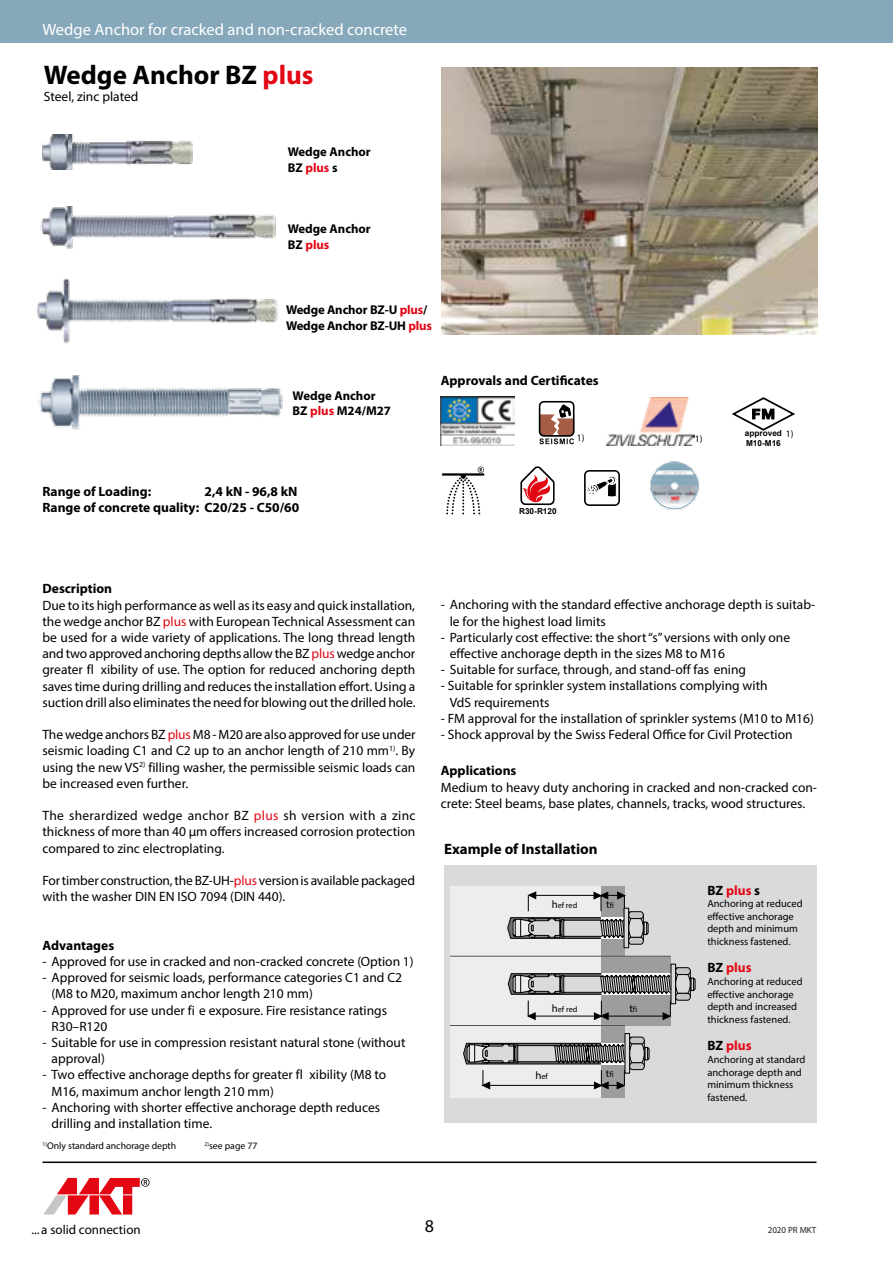
<style>
.page{position:relative;width:893px;height:1263px;background:#fff}
.page>*{position:absolute;margin:0;border:0;box-sizing:border-box;transform-origin:0 0}
.t1{font:700 27px "Myriad Pro";color:#000}
.t2{font:18px "Myriad Pro";color:#000}
.t3{font:16.5px "Myriad Pro";color:#fff}
.t4{font:700 15px "Myriad Pro";color:#000}
.t5{font:13.5px/16.2px "Myriad Pro";color:#000}
.t6{font:700 13.5px/16.2px "Myriad Pro";color:#000;text-align:right}
.t7{font:700 13.5px "Myriad Pro";color:#e30613}
.t8{font:13.05px "Myriad";color:#000}
.t9{font:700 12.75px/15.3px "Myriad Pro";color:#000}
.t10{font:10.5px/12.6px "Myriad Pro";color:#000}
.t11{font:9.75px "Myriad Pro";color:#000}
.t12{font:9px "Myriad Pro";color:#231f20}
.t13{font:8.25px "Myriad Pro";color:#000}
.t14{font:700 8.25px/9.9px "Arial";color:#000}
.s1{color:#e30613}
.s2{font-size:10.95px}
.s3{color:#000}
</style>
<div class="page">
<svg style="left:44px;top:1178px;width:106px;height:36px"></svg>
<hr style="left:42px;top:1161px;width:774px;height:2px;background:#000">
<div style="left:0;top:0;width:893px;height:43px;background:#86a8ba"></div>
<img style="left:441px;top:68px;width:376px;height:266px">
<img style="left:38px;top:375px;width:245px;height:55px">
<svg style="left:442px;top:467px;width:42px;height:47px"></svg>
<svg style="left:520px;top:466px;width:35px;height:39px"></svg>
<img style="left:441px;top:396px;width:73px;height:49px">
<img style="left:43px;top:134px;width:150px;height:35px">
<div style="left:444px;top:865px;width:372px;height:258px;background:#dadada"></div>
<div style="left:450px;top:886px;width:151px;height:212px;background:#ededed"></div>
<div style="left:601px;top:887px;width:24px;height:70px;background:#9d9d9c"></div>
<div style="left:601px;top:956px;width:70px;height:69px;background:#9d9d9c"></div>
<hr style="left:450px;top:956px;width:221px;height:1px;background:#575756">
<div style="left:601px;top:1025px;width:24px;height:72px;background:#9d9d9c"></div>
<hr style="left:450px;top:1025px;width:175px;height:1px;background:#575756">
<svg style="left:507px;top:891px;width:188px;height:129px"></svg>
<svg style="left:625px;top:1033px;width:5px;height:4px"></svg>
<svg style="left:463px;top:1037px;width:186px;height:52px"></svg>
<img style="left:40px;top:206px;width:236px;height:43px">
<img style="left:37px;top:278px;width:242px;height:66px">
<img style="left:606px;top:397px;width:88px;height:49px">
<svg style="left:732px;top:397px;width:63px;height:34px"></svg>
<svg style="left:538px;top:401px;width:36px;height:43px"></svg>
<img style="left:650px;top:461px;width:49px;height:49px">
<div style="left:651px;top:463px;width:47px;height:46px;border:1px solid #86a8ba;border-radius:50%"></div>
<svg style="left:584px;top:470px;width:36px;height:36px"></svg>
<p class="t3" style="left:43px;top:19px;width:366px">Wedge Anchor for cracked and non-cracked concrete</p>
<h1 class="t1" style="left:44px;top:57px;width:271px">Wedge Anchor BZ <span class="s1">plus</span></h1>
<p class="t5" style="left:44px;top:89px;width:96px">Steel, zinc plated</p>
<p class="t9" style="left:288px;top:144px;width:85px">Wedge Anchor<br>BZ <span class="s1">plus</span> s</p>
<p class="t9" style="left:288px;top:221px;width:85px">Wedge Anchor<br>BZ <span class="s1">plus</span></p>
<p class="t9" style="left:286px;top:302px;width:148px">Wedge Anchor BZ-U <span class="s1">plus</span>/<br>Wedge Anchor BZ-UH <span class="s1">plus</span></p>
<p class="t9" style="left:293px;top:387px;width:100px">Wedge Anchor<br>BZ <span class="s1">plus</span> M24/M27</p>
<p class="t6" style="left:441px;top:372px;width:159px">Approvals and Certificates</p>
<p class="t11" style="left:577px;top:432px;width:9px">1)</p>
<p class="t6" style="left:42px;top:483px;width:110px">Range of Loading:</p>
<p class="t6" style="left:42px;top:483px;width:258px">2,4 kN - 96,8 kN<br>Range of concrete quality: C20/25 - C50/60</p>
<p class="t14" style="left:519px;top:507px;width:39px">R30-R120</p>
<p class="t11" style="left:695px;top:433px;width:9px">1)</p>
<p class="t14" style="left:745px;top:428px;width:39px">approved<br>M10-M16</p>
<p class="t11" style="left:786px;top:428px;width:9px">1)</p>
<p class="t6" style="left:42px;top:580px;width:71px">Description</p>
<p class="t5" style="left:42px;top:597px;width:375px;text-align:justify">Due to its high performance as well as its easy and quick installation, the wedge anchor BZ <span class="s1">plus</span> with European Technical Assessment can be used for a wide variety of applications. The long thread length and two approved anchoring depths allow the BZ <span class="s1">plus</span> wedge anchor greater fl xibility of use. The option for reduced anchoring depth saves time during drilling and reduces the installation effort. Using a suction drill also eliminates the need for blowing out the drilled hole.</p>
<p class="t5" style="left:42px;top:726px;width:375px;text-align:justify">The wedge anchors BZ <span class="s1">plus</span> M8 - M20 are also approved for use under seismic loading C1 and C2 up to an anchor length of 210 mm<sup>1)</sup>. By using the new VS<sup>2)</sup> filling washer, the permissible seismic loads can be increased even further.</p>
<p class="t5" style="left:42px;top:807px;width:375px;text-align:justify">The sherardized wedge anchor BZ <span class="s1">plus</span> sh version with a zinc thickness of more than 40 µm offers increased corrosion protection compared to zinc electroplating.</p>
<p class="t5" style="left:42px;top:872px;width:374px">For timber construction, the BZ-UH-<span class="s1">plus</span> version is available packaged with the washer DIN EN ISO 7094 (DIN 440).</p>
<p class="t6" style="left:42px;top:937px;width:73px">Advantages</p>
<p class="t5" style="left:42px;top:953px;width:373px">- Approved for use in cracked and non-cracked concrete (Option 1)</p>
<p class="t5" style="left:51px;top:969px;width:352px;text-indent:-9px">- Approved for seismic loads, performance categories C1 and C2 (M8 to M20, maximum anchor length 210 mm)</p>
<p class="t5" style="left:51px;top:1002px;width:337px;text-indent:-9px">- Approved for use under fi e exposure. Fire resistance ratings<br>R30–R120</p>
<p class="t5" style="left:51px;top:1034px;width:355px;text-indent:-9px">- Suitable for use in compression resistant natural stone (without approval)</p>
<p class="t5" style="left:51px;top:1066px;width:336px;text-indent:-9px">- Two effective anchorage depths for greater fl xibility (M8 to<br>M16, maximum anchor length 210 mm)</p>
<p class="t5" style="left:51px;top:1099px;width:330px;text-indent:-9px">- Anchoring with shorter effective anchorage depth reduces drilling and installation time.</p>
<p class="t11" style="left:43px;top:1140px;width:135px"><sup>1)</sup>Only standard anchorage depth</p>
<p class="t11" style="left:205px;top:1140px;width:54px"><sup>2)</sup>see page 77</p>
<p class="t5" style="left:450px;top:596px;width:367px;text-indent:-9px">- Anchoring with the standard effective anchorage depth is suitab&shy;le for the highest load limits</p>
<p class="t5" style="left:450px;top:629px;width:342px;text-indent:-9px">- Particularly cost effective: the short “s” versions with only one effective anchorage depth in the sizes M8 to M16</p>
<p class="t5" style="left:441px;top:661px;width:307px">- Suitable for surface, through, and stand-off fas ening</p>
<p class="t5" style="left:450px;top:677px;width:319px;text-indent:-9px">- Suitable for sprinkler system installations complying with<br>VdS requirements</p>
<p class="t5" style="left:441px;top:710px;width:375px">- FM approval for the installation of sprinkler systems (M10 to M16)</p>
<p class="t5" style="left:441px;top:726px;width:353px">- Shock approval by the Swiss Federal Office for Civil Protection</p>
<p class="t6" style="left:441px;top:762px;width:77px">Applications</p>
<p class="t5" style="left:441px;top:779px;width:378px">Medium to heavy duty anchoring in cracked and non-cracked con&shy;crete: Steel beams, base plates, channels, tracks, wood structures.</p>
<p class="t4" style="left:444px;top:839px;width:155px">Example of Installation</p>
<p class="t13" style="left:552px;top:900px;width:27px"><span class="s2">h</span>ef red</p>
<p class="t13" style="left:606px;top:900px;width:9px"><span class="s2">t</span>fi</p>
<p class="t13" style="left:552px;top:1004px;width:27px"><span class="s2">h</span>ef red</p>
<p class="t13" style="left:629px;top:1004px;width:9px"><span class="s2">t</span>fi</p>
<p class="t13" style="left:535px;top:1071px;width:14px"><span class="s2">h</span>ef</p>
<p class="t13" style="left:606px;top:1069px;width:9px"><span class="s2">t</span>fi</p>
<p class="t7" style="left:707px;top:881px;width:54px"><span class="s3">BZ</span> plus <span class="s3">s</span></p>
<p class="t10" style="left:707px;top:897px;width:97px">Anchoring at reduced effective anchorage depth and minimum thickness fastened.</p>
<p class="t7" style="left:707px;top:959px;width:46px"><span class="s3">BZ</span> plus</p>
<p class="t10" style="left:707px;top:975px;width:97px">Anchoring at reduced effective anchorage depth and increased thickness fastened.</p>
<p class="t7" style="left:707px;top:1037px;width:46px"><span class="s3">BZ</span> plus</p>
<p class="t10" style="left:707px;top:1053px;width:99px">Anchoring at standard anchorage depth and minimum thickness fastened.</p>
<p class="t8" style="left:31px;top:1222px;width:111px">... a solid connection</p>
<h2 class="t2" style="left:425px;top:1215px;width:11px">8</h2>
<p class="t12" style="left:768px;top:1224px;width:50px">2020 PR MKT</p>
</div>
